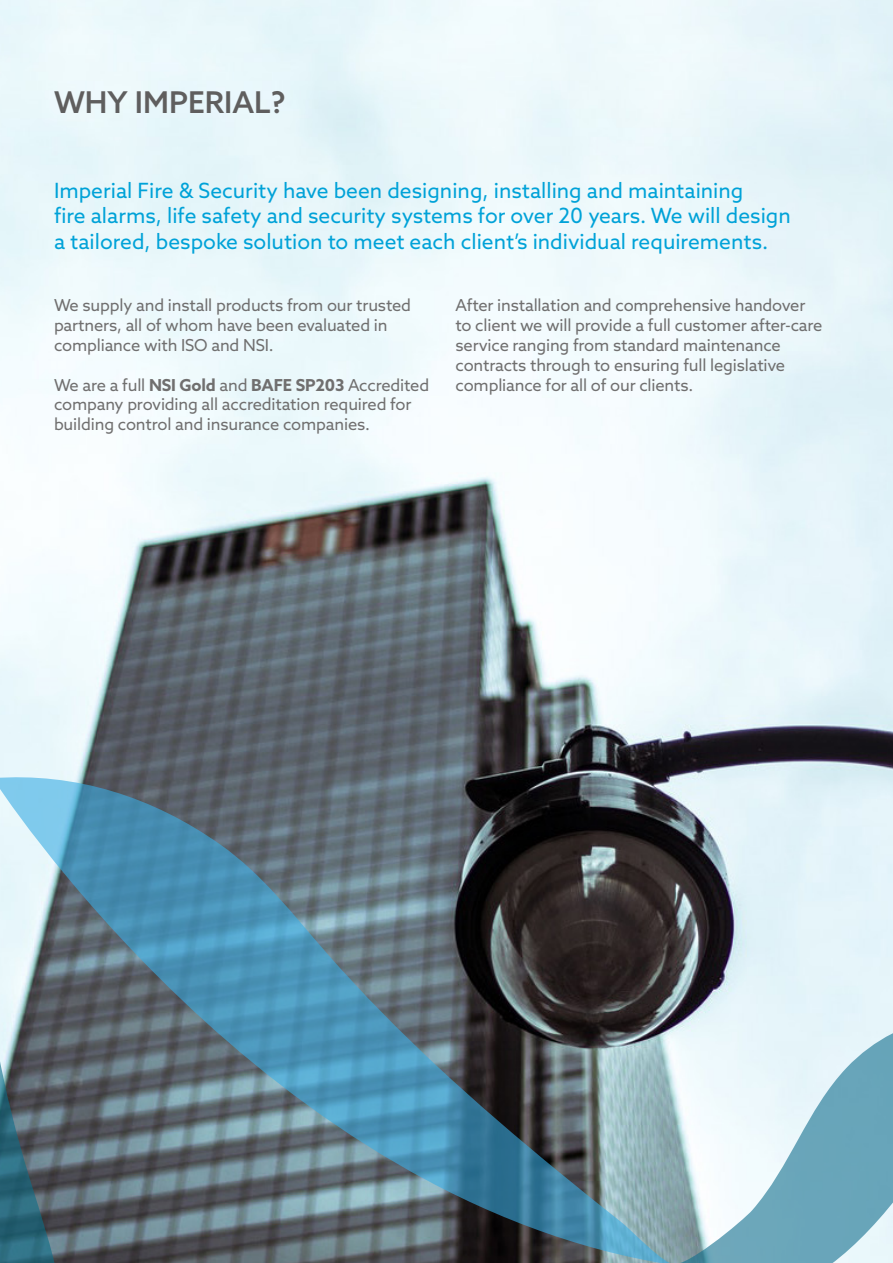
<style>
.page{position:relative;width:893px;height:1263px;background:#fff}
.page>*{position:absolute;margin:0;border:0;box-sizing:border-box;transform-origin:0 0}
.t1{font:500 30px "Azo Sans";color:#5f5e5e}
.t2{font:21px/25.2px "Azo Sans";color:#00a2d8}
.t3{font:16.5px/19.8px "Azo Sans";letter-spacing:-.01em;color:#706f6f}
.s1{font-weight:700}
</style>
<div class="page">
<img style="left:0;top:0;width:893px;height:1003px">
<svg style="left:0;top:772px;width:677px;height:491px;background:#57707d"></svg>
<svg style="left:669px;top:1003px;width:224px;height:260px"></svg>
<h1 class="t1" style="left:54px;top:83px;width:233px">WHY IMPERIAL?</h1>
<p class="t2" style="left:54px;top:178px;width:738px">Imperial Fire &amp; Security have been designing, installing and maintaining<br>fire alarms, life safety and security systems for over 20 years. We will design a tailored, bespoke solution to meet each client’s individual requirements.</p>
<p class="t3" style="left:54px;top:295px;width:359px">We supply and install products from our trusted partners, all of whom have been evaluated in compliance with ISO and NSI.</p>
<p class="t3" style="left:54px;top:375px;width:377px">We are a full <span class="s1">NSI Gold</span> and <span class="s1">BAFE SP203</span> Accredited company providing all accreditation required for building control and insurance companies.</p>
<p class="t3" style="left:455px;top:295px;width:369px">After installation and comprehensive handover to client we will provide a full customer after-care service ranging from standard maintenance contracts through to ensuring full legislative compliance for all of our clients.</p>
</div>
